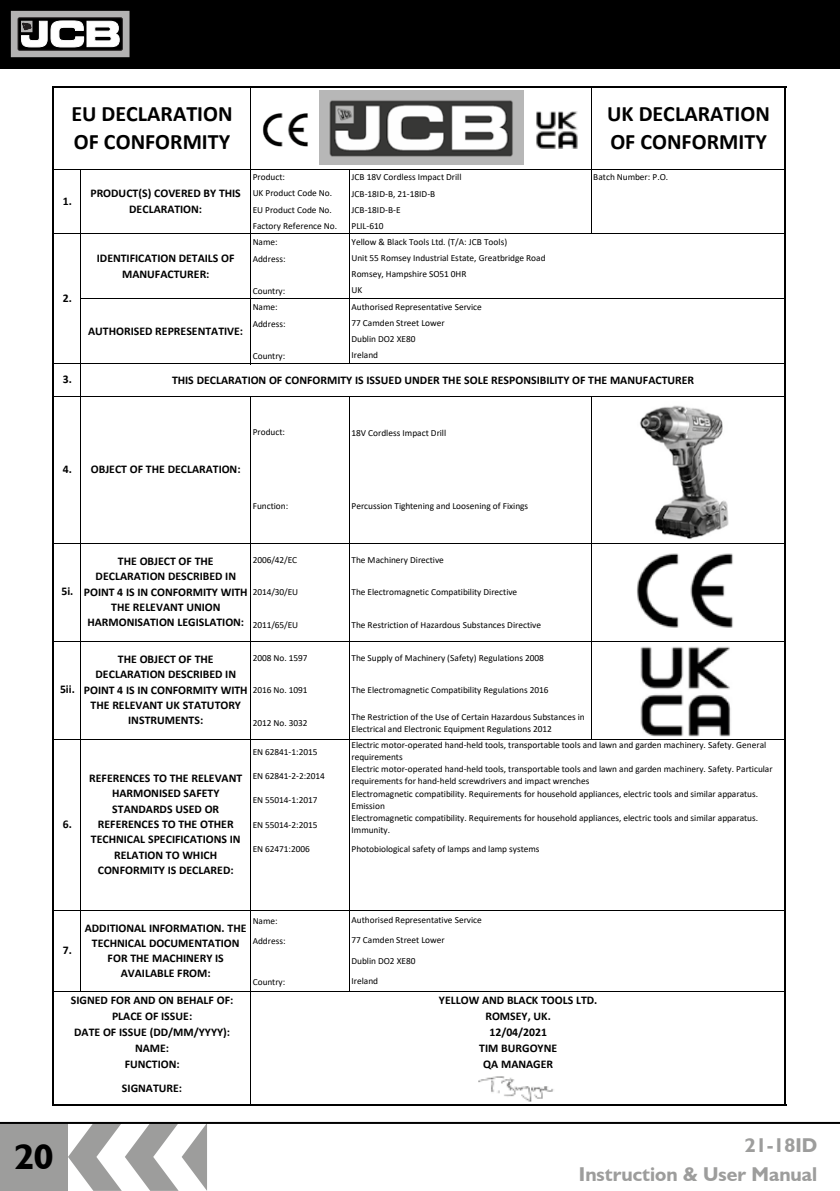
<style>
.page{position:relative;width:840px;height:1191px;background:#fff}
.page>*{position:absolute;margin:0;border:0;box-sizing:border-box;transform-origin:0 0}
.t1{font:700 36px "JCB Euro";color:#000}
.t2{font:700 22px/27.6px "Calibri";color:#000}
.t3{font:700 20px/29.6px "JCB Euro";color:#9d9d9c;text-align:right}
.t4{font:700 11.8px/15.2px "Calibri";color:#000;text-align:center}
.t5{font:9.4px/16.2px "Calibri";letter-spacing:-.005em;color:#000}
</style>
<div class="page">
<svg style="left:68px;top:1124px;width:139px;height:66px"></svg>
<div style="left:0;top:1123px;width:68px;height:68px;background:#9d9d9c"></div>
<div style="left:0;top:0;width:839px;height:68px;background:#000"></div>
<svg style="left:13px;top:13px;width:114px;height:42px"></svg>
<div style="left:11px;top:11px;width:118px;height:46px;border:1px solid #b3b2b2"></div>
<svg style="left:18px;top:18px;width:104px;height:32px"></svg>
<div style="left:18px;top:18px;width:104px;height:32px;border:1px solid #231f20"></div>
<svg style="left:21px;top:21px;width:98px;height:26px"></svg>
<hr style="left:0;top:1122px;width:839px;height:2px;background:#000">
<hr style="left:590px;top:88px;width:1px;height:81px;background:#000">
<hr style="left:349px;top:169px;width:1px;height:65px;background:#000">
<hr style="left:349px;top:234px;width:1px;height:64px;background:#000">
<hr style="left:250px;top:88px;width:1px;height:276px;background:#000">
<hr style="left:349px;top:299px;width:1px;height:64px;background:#000">
<hr style="left:591px;top:169px;width:1px;height:65px;background:#000">
<hr style="left:349px;top:397px;width:1px;height:146px;background:#000">
<hr style="left:591px;top:397px;width:1px;height:146px;background:#000">
<hr style="left:349px;top:543px;width:1px;height:97px;background:#000">
<hr style="left:591px;top:543px;width:1px;height:97px;background:#000">
<hr style="left:349px;top:641px;width:1px;height:97px;background:#000">
<hr style="left:349px;top:739px;width:1px;height:170px;background:#000">
<hr style="left:250px;top:397px;width:1px;height:595px;background:#000">
<hr style="left:52px;top:86px;width:2px;height:1020px;background:#000">
<hr style="left:250px;top:992px;width:1px;height:112px;background:#000">
<hr style="left:591px;top:641px;width:1px;height:97px;background:#000">
<hr style="left:784px;top:88px;width:1px;height:1018px;background:#000">
<hr style="left:80px;top:169px;width:1px;height:823px;background:#000">
<hr style="left:349px;top:910px;width:1px;height:81px;background:#000">
<hr style="left:54px;top:86px;width:731px;height:2px;background:#000">
<hr style="left:54px;top:169px;width:730px;height:1px;background:#000">
<hr style="left:54px;top:234px;width:730px;height:1px;background:#000">
<hr style="left:81px;top:298px;width:703px;height:1px;background:#000">
<hr style="left:54px;top:363px;width:730px;height:1px;background:#000">
<hr style="left:54px;top:396px;width:730px;height:1px;background:#000">
<hr style="left:54px;top:543px;width:730px;height:1px;background:#000">
<hr style="left:54px;top:640px;width:730px;height:1px;background:#000">
<hr style="left:54px;top:738px;width:730px;height:1px;background:#000">
<hr style="left:54px;top:909px;width:730px;height:1px;background:#000">
<hr style="left:54px;top:991px;width:730px;height:1px;background:#000">
<hr style="left:54px;top:1104px;width:731px;height:2px;background:#000">
<img style="left:319px;top:91px;width:204px;height:74px">
<img style="left:478px;top:1076px;width:76px;height:26px">
<img style="left:637px;top:553px;width:96px;height:75px">
<img style="left:262px;top:113px;width:46px;height:33px">
<img style="left:536px;top:111px;width:42px;height:37px">
<img style="left:640px;top:646px;width:91px;height:90px">
<img style="left:640px;top:405px;width:89px;height:134px">
<h2 class="t2" style="left:71px;top:100px;width:163px">EU DECLARATION<br>OF CONFORMITY</h2>
<p class="t4" style="left:63px;top:193px;width:11px">1.</p>
<p class="t4" style="left:63px;top:290px;width:11px">2.</p>
<p class="t4" style="left:90px;top:186px;width:152px">PRODUCT(S) COVERED BY THIS<br>DECLARATION:</p>
<p class="t4" style="left:97px;top:251px;width:139px">IDENTIFICATION DETAILS OF<br>MANUFACTURER:</p>
<p class="t4" style="left:88px;top:323px;width:156px">AUTHORISED REPRESENTATIVE:</p>
<h2 class="t2" style="left:607px;top:100px;width:164px">UK DECLARATION<br>OF CONFORMITY</h2>
<p class="t5" style="left:252px;top:169px;width:34px">Product:</p>
<p class="t5" style="left:351px;top:169px;width:111px">JCB 18V Cordless Impact Drill</p>
<p class="t5" style="left:593px;top:169px;width:76px">Batch Number: P.O.</p>
<p class="t5" style="left:252px;top:185px;width:81px">UK Product Code No.</p>
<p class="t5" style="left:351px;top:185px;width:85px">JCB-18ID-B, 21-18ID-B</p>
<p class="t5" style="left:252px;top:201px;width:81px">EU Product Code No.</p>
<p class="t5" style="left:351px;top:201px;width:51px">JCB-18ID-B-E</p>
<p class="t5" style="left:252px;top:217px;width:86px">Factory Reference No.</p>
<p class="t5" style="left:351px;top:218px;width:33px">PLIL-610</p>
<p class="t5" style="left:252px;top:234px;width:34px">Name:<br>Address:</p>
<p class="t5" style="left:252px;top:282px;width:34px">Country:<br>Name:<br>Address:</p>
<p class="t5" style="left:252px;top:347px;width:34px">Country:</p>
<p class="t5" style="left:351px;top:233px;width:157px">Yellow &amp; Black Tools Ltd. (T/A: JCB Tools)</p>
<p class="t5" style="left:351px;top:249px;width:195px">Unit 55 Romsey Industrial Estate, Greatbridge Road<br>Romsey, Hampshire SO51 0HR</p>
<p class="t5" style="left:351px;top:282px;width:132px">UK<br>Authorised Representative Service<br>77 Camden Street Lower</p>
<p class="t5" style="left:351px;top:331px;width:65px">Dublin DO2 XE80<br>Ireland</p>
<p class="t4" style="left:63px;top:372px;width:11px">3.</p>
<p class="t4" style="left:172px;top:372px;width:523px">THIS DECLARATION OF CONFORMITY IS ISSUED UNDER THE SOLE RESPONSIBILITY OF THE MANUFACTURER</p>
<p class="t4" style="left:63px;top:461px;width:11px">4.</p>
<p class="t4" style="left:91px;top:461px;width:151px">OBJECT OF THE DECLARATION:</p>
<p class="t5" style="left:252px;top:424px;width:34px">Product:</p>
<p class="t5" style="left:252px;top:497px;width:37px">Function:</p>
<p class="t5" style="left:351px;top:424px;width:96px">18V Cordless Impact Drill</p>
<p class="t5" style="left:351px;top:497px;width:178px">Percussion Tightening and Loosening of Fixings</p>
<p class="t4" style="left:61px;top:583px;width:13px">5i.</p>
<p class="t4" style="left:60px;top:681px;width:16px">5ii.</p>
<p class="t4" style="left:63px;top:816px;width:11px">6.</p>
<p class="t5" style="left:252px;top:551px;width:46px">2006/42/EC</p>
<p class="t5" style="left:351px;top:551px;width:94px">The Machinery Directive</p>
<p class="t5" style="left:252px;top:584px;width:47px">2014/30/EU</p>
<p class="t5" style="left:351px;top:584px;width:167px">The Electromagnetic Compatibility Directive</p>
<p class="t5" style="left:252px;top:616px;width:47px">2011/65/EU</p>
<p class="t5" style="left:351px;top:616px;width:191px">The Restriction of Hazardous Substances Directive</p>
<p class="t5" style="left:252px;top:649px;width:56px">2008 No. 1597</p>
<p class="t5" style="left:351px;top:649px;width:194px">The Supply of Machinery (Safety) Regulations 2008</p>
<p class="t5" style="left:252px;top:682px;width:56px">2016 No. 1091</p>
<p class="t5" style="left:351px;top:682px;width:198px">The Electromagnetic Compatibility Regulations 2016</p>
<p class="t5" style="left:252px;top:714px;width:56px">2012 No. 3032</p>
<p class="t5" style="left:351px;top:710px;width:235px;line-height:12.2px">The Restriction of the Use of Certain Hazardous Substances in<br>Electrical and Electronic Equipment Regulations 2012</p>
<p class="t5" style="left:252px;top:743px;width:66px">EN 62841-1:2015</p>
<p class="t5" style="left:252px;top:767px;width:74px">EN 62841-2-2:2014</p>
<p class="t5" style="left:252px;top:792px;width:66px">EN 55014-1:2017</p>
<p class="t5" style="left:252px;top:816px;width:66px">EN 55014-2:2015</p>
<p class="t5" style="left:252px;top:841px;width:59px">EN 62471:2006</p>
<p class="t4" style="left:84px;top:553px;width:165px">THE OBJECT OF THE<br>DECLARATION DESCRIBED IN<br>POINT 4 IS IN CONFORMITY WITH<br>THE RELEVANT UNION<br>HARMONISATION LEGISLATION:</p>
<p class="t4" style="left:84px;top:651px;width:165px">THE OBJECT OF THE<br>DECLARATION DESCRIBED IN<br>POINT 4 IS IN CONFORMITY WITH<br>THE RELEVANT UK STATUTORY<br>INSTRUMENTS:</p>
<p class="t5" style="left:351px;top:738px;width:416px;line-height:12.2px">Electric motor-operated hand-held tools, transportable tools and lawn and garden machinery. Safety. General requirements</p>
<p class="t5" style="left:351px;top:763px;width:422px;line-height:12.2px">Electric motor-operated hand-held tools, transportable tools and lawn and garden machinery. Safety. Particular requirements for hand-held screwdrivers and impact wrenches</p>
<p class="t4" style="left:89px;top:770px;width:154px">REFERENCES TO THE RELEVANT<br>HARMONISED SAFETY<br>STANDARDS USED OR<br>REFERENCES TO THE OTHER<br>TECHNICAL SPECIFICATIONS IN<br>RELATION TO WHICH<br>CONFORMITY IS DECLARED:</p>
<p class="t5" style="left:351px;top:787px;width:408px;line-height:12.2px">Electromagnetic compatibility. Requirements for household appliances, electric tools and similar apparatus.<br>Emission<br>Electromagnetic compatibility. Requirements for household appliances, electric tools and similar apparatus.<br>Immunity.</p>
<p class="t5" style="left:351px;top:840px;width:189px">Photobiological safety of lamps and lamp systems</p>
<p class="t4" style="left:63px;top:942px;width:11px">7.</p>
<p class="t5" style="left:252px;top:910px;width:34px;line-height:20.4px">Name:<br>Address:</p>
<p class="t5" style="left:252px;top:973px;width:34px">Country:</p>
<p class="t4" style="left:85px;top:920px;width:163px">ADDITIONAL INFORMATION. THE<br>TECHNICAL DOCUMENTATION<br>FOR THE MACHINERY IS<br>AVAILABLE FROM:</p>
<p class="t5" style="left:351px;top:909px;width:132px;line-height:20.4px">Authorised Representative Service<br>77 Camden Street Lower<br>Dublin DO2 XE80</p>
<p class="t5" style="left:351px;top:972px;width:28px">Ireland</p>
<p class="t4" style="left:71px;top:991px;width:164px">SIGNED FOR AND ON BEHALF OF:</p>
<p class="t4" style="left:74px;top:1024px;width:157px">DATE OF ISSUE (DD/MM/YYYY):</p>
<p class="t4" style="left:112px;top:1008px;width:82px">PLACE OF ISSUE:</p>
<p class="t4" style="left:135px;top:1040px;width:36px">NAME:</p>
<p class="t4" style="left:125px;top:1056px;width:56px">FUNCTION:</p>
<p class="t4" style="left:122px;top:1080px;width:62px">SIGNATURE:</p>
<p class="t4" style="left:438px;top:991px;width:160px;line-height:16.2px">YELLOW AND BLACK TOOLS LTD.<br>ROMSEY, UK.<br>12/04/2021</p>
<p class="t4" style="left:479px;top:1040px;width:79px">TIM BURGOYNE</p>
<p class="t4" style="left:483px;top:1056px;width:71px">QA MANAGER</p>
<h1 class="t1" style="left:14px;top:1134px;width:41px">20</h1>
<h3 class="t3" style="left:578px;top:1129px;width:240px">21-18ID<br>Instruction &amp; User Manual</h3>
</div>
